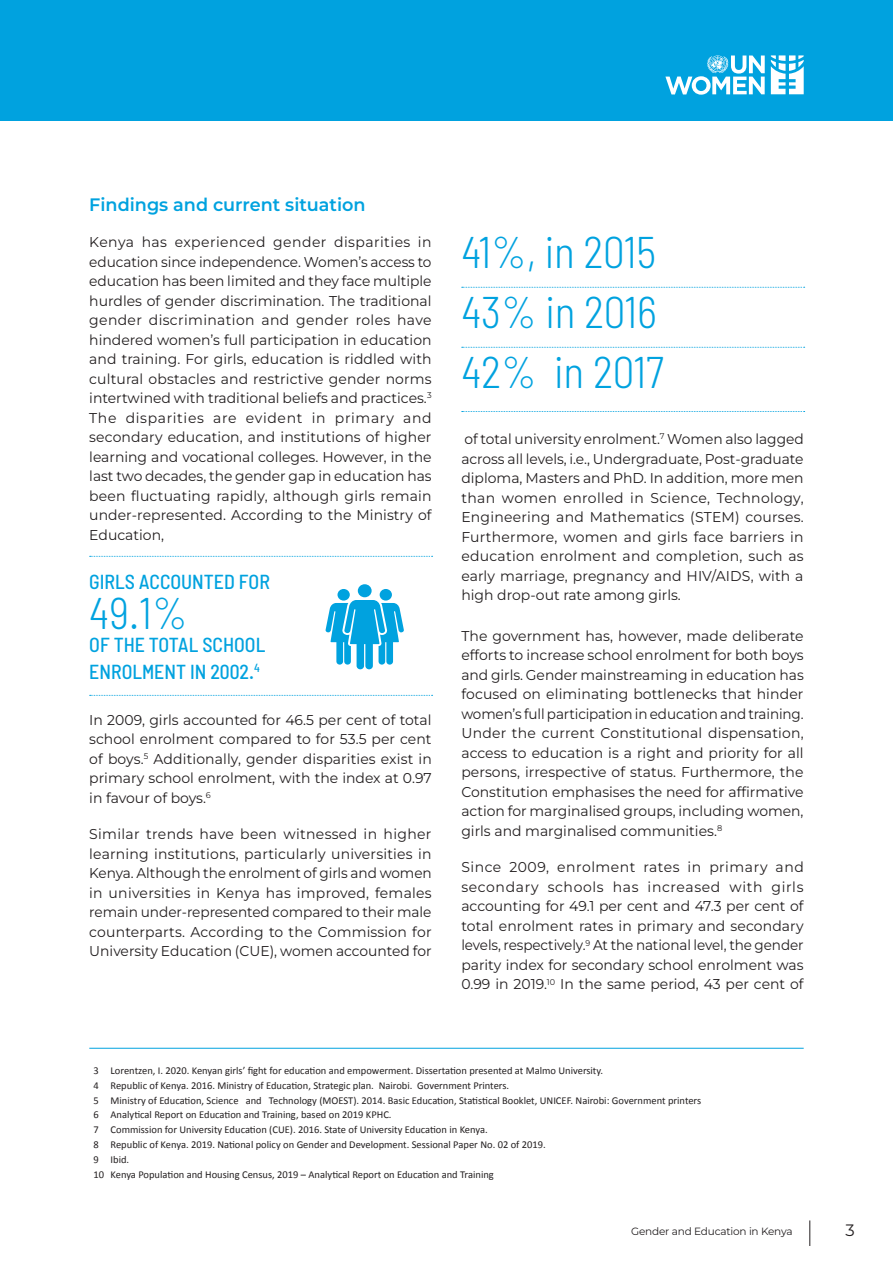
<style>
.page{position:relative;width:893px;height:1263px;background:#fff}
.page>*{position:absolute;margin:0;border:0;box-sizing:border-box;transform-origin:0 0}
.Paragraph_Style_2{font:300 semi-condensed 44.25px "Barlow";color:#00a2df}
.Paragraph_Style_2-2{font:500 semi-condensed 20.25px "Barlow";color:#00a2df}
.Normal1{font:600 18px "Montserrat";color:#00a2df}
.t1{font:16.5px "Montserrat";color:#231f20}
.t2{font:14.25px/19.5px "Montserrat";color:#231f20;text-align:justify}
.FOOTNOTE{font:10.5px "Calibri";color:#231f20}
.t3{font:10.5px "Montserrat";letter-spacing:-.02em;color:#231f20}
</style>
<div class="page">
<div style="left:0;top:0;width:893px;height:121px;background:#00a2df"></div>
<svg style="left:809px;top:1220px;width:1px;height:26px"></svg>
<svg style="left:665px;top:55px;width:100px;height:40px"></svg>
<svg style="left:771px;top:55px;width:33px;height:39px"></svg>
<hr style="left:89px;top:1048px;width:715px;height:1px;background:#00a2df">
<svg style="left:90px;top:556px;width:343px;height:1px"></svg>
<svg style="left:90px;top:695px;width:343px;height:1px"></svg>
<svg style="left:462px;top:287px;width:343px;height:1px"></svg>
<svg style="left:462px;top:347px;width:343px;height:1px"></svg>
<svg style="left:462px;top:411px;width:343px;height:1px"></svg>
<svg style="left:325px;top:584px;width:79px;height:85px"></svg>
<p class="Normal1" style="left:89px;top:192px;width:278px">Findings and current situation</p>
<p class="t2" style="left:89px;top:232px;width:344px">Kenya has experienced gender disparities in education since independence. Women’s access to education has been limited and they face multiple hurdles of gender discrimination. The traditional gender discrimination and gender roles have hindered women’s full participation in education and training. For girls, education is riddled with cultural obstacles and restrictive gender norms intertwined with traditional beliefs and practices.<sup>3<br></sup>The disparities are evident in primary and secondary education, and institutions of higher learning and vocational colleges. However, in the last two decades, the gender gap in education has been fluctuating rapidly, although girls remain under-represented. According to the Ministry of Education,</p>
<p class="Paragraph_Style_2-2" style="left:89px;top:569px;width:182px">GIRLS ACCOUNTED FOR</p>
<p class="Paragraph_Style_2" style="left:89px;top:586px;width:100px">49.1%</p>
<p class="Paragraph_Style_2-2" style="left:89px;top:632px;width:178px">OF THE TOTAL SCHOOL</p>
<p class="Paragraph_Style_2-2" style="left:89px;top:659px;width:172px">ENROLMENT IN 2002.<sup>4</sup></p>
<p class="t2" style="left:89px;top:710px;width:344px">In 2009, girls accounted for 46.5 per cent of total school enrolment compared to for 53.5 per cent of boys.<sup>5</sup> Additionally, gender disparities exist in primary school enrolment, with the index at 0.97 in favour of boys.<sup>6</sup></p>
<p class="t2" style="left:89px;top:824px;width:344px">Similar trends have been witnessed in higher learning institutions, particularly universities in Kenya. Although the enrolment of girls and women in universities in Kenya has improved, females remain under-represented compared to their male counterparts. According to the Commission for University Education (CUE), women accounted for</p>
<p class="Paragraph_Style_2" style="left:461px;top:225px;width:196px">41%, in 2015</p>
<p class="Paragraph_Style_2" style="left:461px;top:285px;width:197px">43% in 2016</p>
<p class="Paragraph_Style_2" style="left:461px;top:345px;width:204px">42% in 2017</p>
<p class="t2" style="left:461px;top:429px;width:344px">of total university enrolment.<sup>7</sup> Women also lagged across all levels, i.e., Undergraduate, Post-graduate diploma, Masters and PhD. In addition, more men than women enrolled in Science, Technology, Engineering and Mathematics (STEM) courses.<br>Furthermore, women and girls face barriers in education enrolment and completion, such as early marriage, pregnancy and HIV/AIDS, with a high drop-out rate among girls.</p>
<p class="t2" style="left:461px;top:626px;width:344px">The government has, however, made deliberate efforts to increase school enrolment for both boys and girls. Gender mainstreaming in education has focused on eliminating bottlenecks that hinder women’s full participation in education and training.<br>Under the current Constitutional dispensation, access to education is a right and priority for all persons, irrespective of status. Furthermore, the Constitution emphasises the need for affirmative action for marginalised groups, including women, girls and marginalised communities.<sup>8</sup></p>
<p class="t2" style="left:461px;top:857px;width:344px">Since 2009, enrolment rates in primary and secondary schools has increased with girls accounting for 49.1 per cent and 47.3 per cent of total enrolment rates in primary and secondary levels, respectively.<sup>9</sup> At the national level, the gender parity index for secondary school enrolment was 0.99 in 2019.<sup>10</sup> In the same period, 43 per cent of</p>
<p class="FOOTNOTE" style="left:94px;top:1064px;width:511px">3 Lorentzen, I. 2020. Kenyan girls’ fight for education and empowerment. Dissertation presented at Malmo University.</p>
<p class="FOOTNOTE" style="left:94px;top:1079px;width:417px">4 Republic of Kenya. 2016. Ministry of Education, Strategic plan. Nairobi. Government Printers.</p>
<p class="FOOTNOTE" style="left:94px;top:1093px;width:609px">5 Ministry of Education, Science and Technology (MOEST). 2014. Basic Education, Statistical Booklet, UNICEF. Nairobi: Government printers</p>
<p class="FOOTNOTE" style="left:94px;top:1108px;width:300px">6 Analytical Report on Education and Training, based on 2019 KPHC.</p>
<p class="FOOTNOTE" style="left:94px;top:1123px;width:396px">7 Commission for University Education (CUE). 2016. State of University Education in Kenya.</p>
<p class="FOOTNOTE" style="left:94px;top:1138px;width:454px">8 Republic of Kenya. 2019. National policy on Gender and Development. Sessional Paper No. 02 of 2019.</p>
<p class="FOOTNOTE" style="left:94px;top:1153px;width:37px">9 Ibid.</p>
<p class="FOOTNOTE" style="left:94px;top:1168px;width:402px">10 Kenya Population and Housing Census, 2019 – Analytical Report on Education and Training</p>
<p class="t3" style="left:631px;top:1224px;width:163px">Gender and Education in Kenya</p>
<p class="t1" style="left:845px;top:1219px;width:11px">3</p>
</div>
